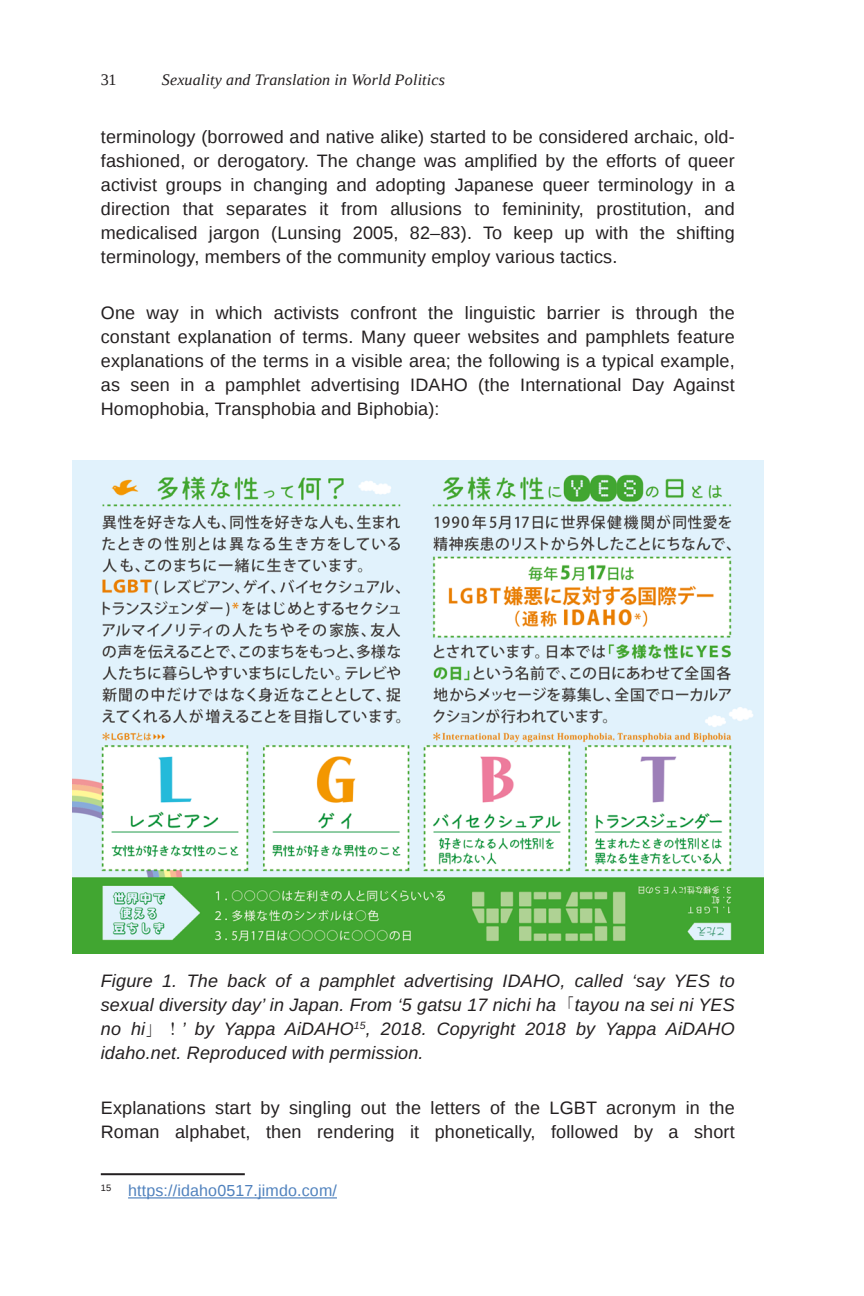
<style>
.page{position:relative;width:864px;height:1296px;background:#fff}
.page>*{position:absolute;margin:0;border:0;box-sizing:border-box;transform-origin:0 0}
.Body{font:18px/24px "Liberation Sans";letter-spacing:.01em;color:#231f20;text-align:justify}
.Body-2{font:italic 18px/24px "Liberation Sans";letter-spacing:.01em;color:#231f20;text-align:justify}
.t1{font:italic 16px "Liberation Serif";letter-spacing:.01em;color:#231f20}
.Footnote{font:16px "Liberation Sans";letter-spacing:.01em;color:#4f81bd}
.t2{font:16px "Liberation Serif";color:#231f20}
.s1{font-family:"MS Mincho";font-style:normal}
</style>
<div class="page">
<img style="left:72px;top:461px;width:691px;height:492px">
<hr style="left:101px;top:1173px;width:144px;height:2px;background:#231f20">
<hr style="left:128px;top:1197px;width:209px;height:2px;background:#4f81bd">
<p class="t2" style="left:101px;top:69px;width:17px">31</p>
<p class="t1" style="left:162px;top:69px;width:285px">Sexuality and Translation in World Politics</p>
<p class="Body" style="left:101px;top:126px;width:635px">terminology (borrowed and native alike) started to be considered archaic, old&shy;fashioned, or derogatory. The change was amplified by the efforts of queer activist groups in changing and adopting Japanese queer terminology in a direction that separates it from allusions to femininity, prostitution, and medicalised jargon (Lunsing 2005, 82–83). To keep up with the shifting terminology, members of the community employ various tactics.</p>
<p class="Body" style="left:101px;top:301px;width:635px">One way in which activists confront the linguistic barrier is through the constant explanation of terms. Many queer websites and pamphlets feature explanations of the terms in a visible area; the following is a typical example, as seen in a pamphlet advertising IDAHO (the International Day Against Homophobia, Transphobia and Biphobia):</p>
<p class="Body-2" style="left:101px;top:969px;width:635px">Figure 1. The back of a pamphlet advertising IDAHO, called ‘say YES to sexual diversity day’ in Japan. From ‘5 gatsu 17 nichi ha<span class="s1">「</span>tayou na sei ni YES no hi<span class="s1">」！</span>’ by Yappa AiDAHO<sup>15</sup>, 2018. Copyright 2018 by Yappa AiDAHO idaho.net. Reproduced with permission.</p>
<p class="Body" style="left:101px;top:1097px;width:635px">Explanations start by singling out the letters of the LGBT acronym in the<br>Roman alphabet, then rendering it phonetically, followed by a short</p>
<p class="Footnote" style="left:101px;top:1182px;width:238px"><sup>15</sup> https://idaho0517.jimdo.com/</p>
</div>
